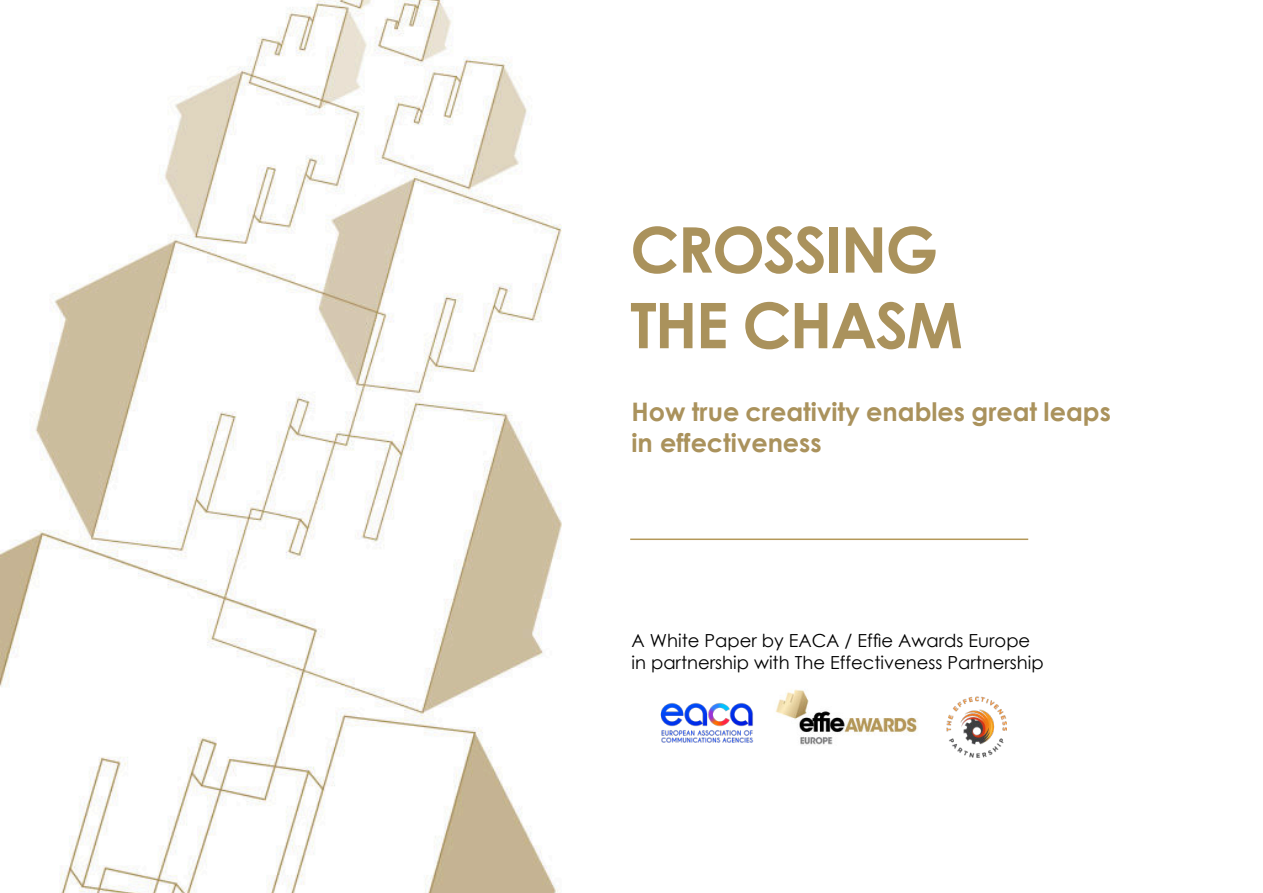
<style>
.page{position:relative;width:1263px;height:893px;background:#fff}
.page>*{position:absolute;margin:0;border:0;box-sizing:border-box;transform-origin:0 0}
.t1{font:700 63px/75.6px "Century Gothic";letter-spacing:-.03em;color:#aa925c}
.t2{font:700 25.5px/30.6px "Century Gothic";color:#aa925c}
.t3{font:18px/21.6px "Century Gothic";color:#000001}
</style>
<div class="page">
<img style="left:0;top:0;width:562px;height:893px">
<hr style="left:630px;top:538px;width:398px;height:2px;background:#b49859">
<img style="left:660px;top:703px;width:94px;height:40px">
<img style="left:775px;top:689px;width:143px;height:56px">
<img style="left:946px;top:696px;width:61px;height:62px">
<h1 class="t1" style="left:630px;top:218px;width:334px">CROSSING<br>THE CHASM</h1>
<h2 class="t2" style="left:631px;top:399px;width:481px">How true creativity enables great leaps in effectiveness</h2>
<p class="t3" style="left:631px;top:629px;width:414px">A White Paper by EACA / Effie Awards Europe in partnership with The Effectiveness Partnership</p>
</div>
